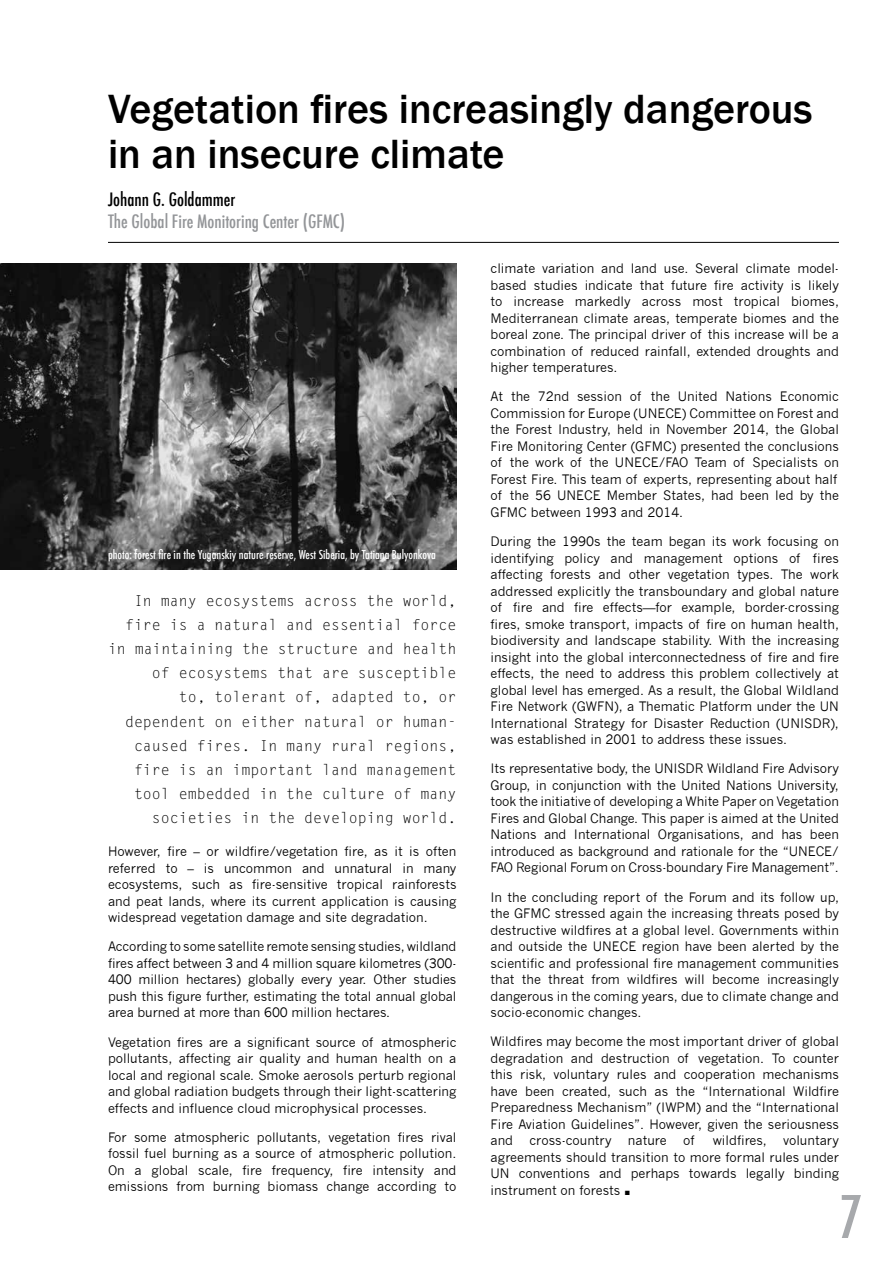
<style>
.page{position:relative;width:893px;height:1263px;background:#fff}
.page>*{position:absolute;margin:0;border:0;box-sizing:border-box;transform-origin:0 0}
.t1{font:500 condensed 57px "Futura";color:#a7a9ac}
.t2{font:45px "News Gothic";color:#000}
.t3{font:500 42px/45px "Franklin Gothic";color:#000}
.t4{font:500 condensed 18px "Futura";color:#939598}
.t5{font:500 condensed 18px "Futura";color:#000}
.t6{font:15px/24px "Letter Gothic Std";letter-spacing:-.005em;color:#000;text-align:right}
.t7{font:12.75px/16.5px "News Gothic";color:#000;text-align:justify}
.t8{font:500 condensed 12px "Futura";color:#fff}
</style>
<div class="page">
<hr style="left:108px;top:242px;width:731px;height:1px;background:#000">
<img style="left:0;top:264px;width:456px;height:306px">
<h3 class="t3" style="left:108px;top:87px;width:706px">Vegetation fires increasingly dangerous in an insecure climate</h3>
<h3 class="t5" style="left:108px;top:188px;width:129px">Johann G. Goldammer</h3>
<h3 class="t4" style="left:108px;top:210px;width:239px">The Global Fire Monitoring Center (GFMC)</h3>
<p class="t8" style="left:108px;top:546px;width:329px">photo: forest fire in the Yuganskiy nature reserve, West Siberia, by Tatiana Bulyonkova</p>
<p class="t6" style="left:108px;top:590px;width:350px">In many ecosystems across the world, fire is a natural and essential force in maintaining the structure and health of ecosystems that are susceptible<br>to, tolerant of, adapted to, or dependent on either natural or human&shy;caused fires. In many rural regions, fire is an important land management tool embedded in the culture of many societies in the developing world.</p>
<p class="t7" style="left:108px;top:843px;width:350px">However, fire – or wildfire/vegetation fire, as it is often referred to – is uncommon and unnatural in many ecosystems, such as fire-sensitive tropical rainforests and peat lands, where its current application is causing widespread vegetation damage and site degradation.</p>
<p class="t7" style="left:108px;top:938px;width:350px">According to some satellite remote sensing studies, wildland fires affect between 3 and 4 million square kilometres (300- 400 million hectares) globally every year. Other studies push this figure further, estimating the total annual global area burned at more than 600 million hectares.</p>
<p class="t7" style="left:108px;top:1034px;width:350px">Vegetation fires are a significant source of atmospheric pollutants, affecting air quality and human health on a local and regional scale. Smoke aerosols perturb regional and global radiation budgets through their light-scattering effects and influence cloud microphysical processes.</p>
<p class="t7" style="left:108px;top:1129px;width:350px">For some atmospheric pollutants, vegetation fires rival fossil fuel burning as a source of atmospheric pollution.<br>On a global scale, fire frequency, fire intensity and emissions from burning biomass change according to</p>
<p class="t7" style="left:490px;top:260px;width:350px">climate variation and land use. Several climate model&shy;based studies indicate that future fire activity is likely to increase markedly across most tropical biomes, Mediterranean climate areas, temperate biomes and the boreal zone. The principal driver of this increase will be a combination of reduced rainfall, extended droughts and higher temperatures.</p>
<p class="t7" style="left:490px;top:388px;width:350px;text-align:left">At the 72nd session of the United Nations Economic Commission for Europe (UNECE) Committee on Forest and the Forest Industry, held in November 2014, the Global Fire Monitoring Center (GFMC) presented the conclusions of the work of the UNECE/FAO Team of Specialists on Forest Fire. This team of experts, representing about half of the 56 UNECE Member States, had been led by the GFMC between 1993 and 2014.</p>
<p class="t7" style="left:490px;top:533px;width:350px">During the 1990s the team began its work focusing on identifying policy and management options of fires affecting forests and other vegetation types. The work addressed explicitly the transboundary and global nature of fire and fire effects—for example, border-crossing fires, smoke transport, impacts of fire on human health, biodiversity and landscape stability. With the increasing insight into the global interconnectedness of fire and fire effects, the need to address this problem collectively at global level has emerged. As a result, the Global Wildland Fire Network (GWFN), a Thematic Platform under the UN International Strategy for Disaster Reduction (UNISDR), was established in 2001 to address these issues.</p>
<p class="t7" style="left:490px;top:760px;width:350px">Its representative body, the UNISDR Wildland Fire Advisory Group, in conjunction with the United Nations University, took the initiative of developing a White Paper on Vegetation Fires and Global Change. This paper is aimed at the United Nations and International Organisations, and has been introduced as background and rationale for the “UNECE/ FAO Regional Forum on Cross-boundary Fire Management”.</p>
<p class="t7" style="left:490px;top:889px;width:350px">In the concluding report of the Forum and its follow up, the GFMC stressed again the increasing threats posed by destructive wildfires at a global level. Governments within and outside the UNECE region have been alerted by the scientific and professional fire management communities that the threat from wildfires will become increasingly dangerous in the coming years, due to climate change and socio-economic changes.</p>
<p class="t7" style="left:490px;top:1033px;width:350px">Wildfires may become the most important driver of global degradation and destruction of vegetation. To counter this risk, voluntary rules and cooperation mechanisms have been created, such as the “International Wildfire Preparedness Mechanism” (IWPM) and the “International Fire Aviation Guidelines”. However, given the seriousness and</p>
<p class="t7" style="left:490px;top:1132px;width:350px;text-indent:293px">voluntary agreements should transition to more formal rules under UN conventions and perhaps towards legally binding instrument on forests</p>
<p class="t7" style="left:529px;top:1132px;width:84px">cross-country</p>
<p class="t7" style="left:628px;top:1132px;width:40px">nature</p>
<p class="t7" style="left:683px;top:1132px;width:13px">of</p>
<p class="t7" style="left:713px;top:1132px;width:56px">wildfires,</p>
<h2 class="t2" style="left:620px;top:1152px;width:16px">.</h2>
<h1 class="t1" style="left:839px;top:1180px;width:25px">7</h1>
</div>
